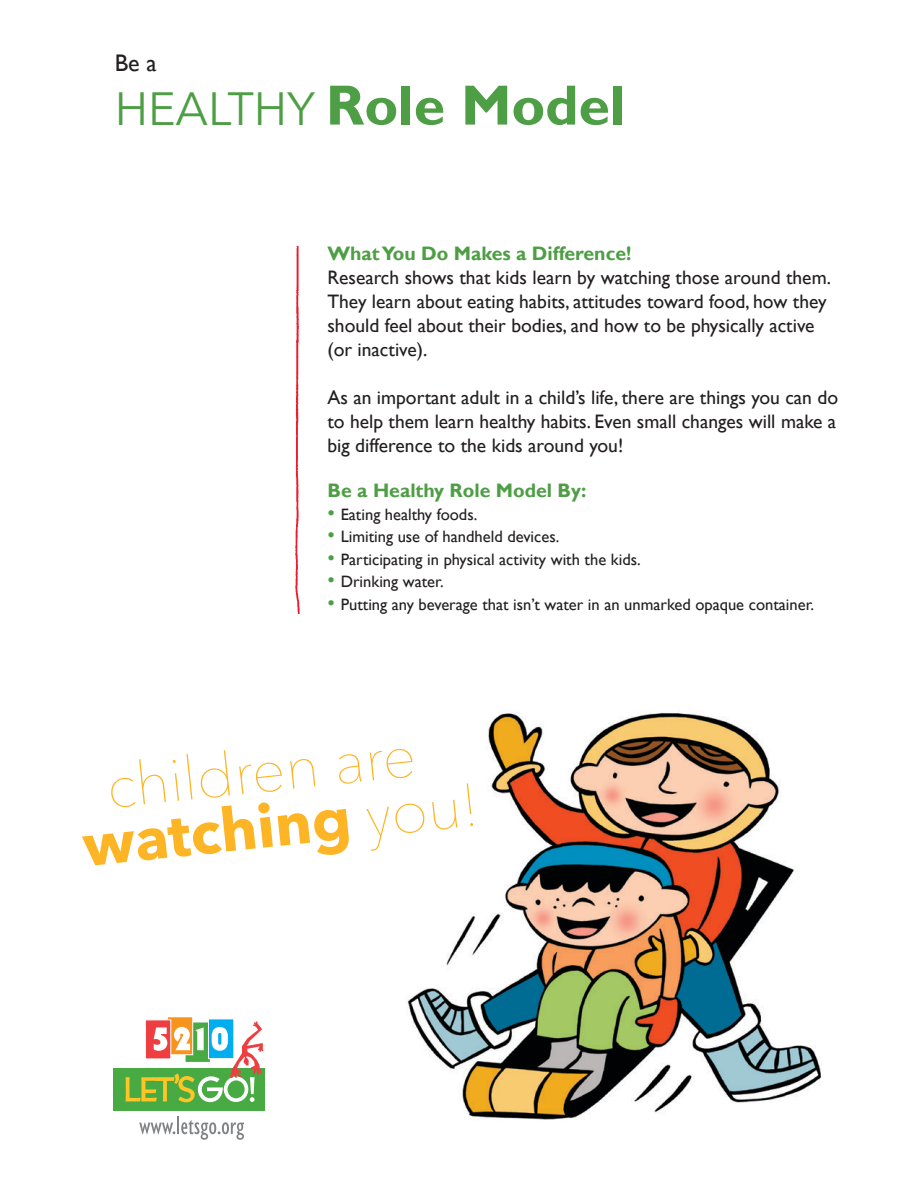
<style>
.page{position:relative;width:918px;height:1188px;background:#fff}
.page>*{position:absolute;margin:0;border:0;box-sizing:border-box;transform-origin:0 0}
.t1{font:200 60px/55.5px "Avenir Next";color:#fdb526;text-align:center}
.t2{font:700 57px "Gill Sans";color:#4e9e45}
.t3{font:24px "Gill Sans";color:#231f20}
.t4{font:19.5px/24px "Gill Sans";color:#231f20}
.t5{font:700 19.5px "Gill Sans";color:#4e9e45}
.t6{font:16.5px "Gill Sans";color:#231f20}
.s1{font-family:"Avenir Next";font-weight:400;font-size:46.5px}
.s2{font-size:21px;color:#4e9e45}
.s3{font-weight:700}
</style>
<div class="page">
<img style="left:407px;top:712px;width:415px;height:408px">
<img style="left:295px;top:246px;width:5px;height:367px">
<div style="left:114px;top:1068px;width:151px;height:43px;background:#48aa43"></div>
<svg style="left:139px;top:1117px;width:105px;height:23px"></svg>
<div style="left:208px;top:1018px;width:26px;height:41px;background:#00aeef;border:1px solid #fff"></div>
<div style="left:167px;top:1017px;width:26px;height:38px;background:#f7941d"></div>
<div style="left:167px;top:1016px;width:26px;height:39px;border:1px solid #fff"></div>
<div style="left:145px;top:1019px;width:26px;height:40px;background:#ef3e42;border:1px solid #fff"></div>
<svg style="left:126px;top:1022px;width:138px;height:80px"></svg>
<p class="t3" style="left:115px;top:49px;width:43px">Be a</p>
<h2 class="t2" style="left:115px;top:71px;width:512px"><span class="s1">Healthy</span> Role Model</h2>
<p class="t5" style="left:327px;top:242px;width:306px">What You Do Makes a Difference!</p>
<p class="t4" style="left:327px;top:266px;width:505px">Research shows that kids learn by watching those around them.<br>They learn about eating habits, attitudes toward food, how they should feel about their bodies, and how to be physically active (or inactive).</p>
<p class="t4" style="left:327px;top:386px;width:512px;text-align:justify">As an important adult in a child’s life, there are things you can do to help them learn healthy habits. Even small changes will make a big difference to the kids around you!</p>
<p class="t5" style="left:327px;top:479px;width:260px">Be a Healthy Role Model By:</p>
<p class="t6" style="left:327px;top:505px;width:151px"><span class="s2">•</span> Eating healthy foods.</p>
<p class="t6" style="left:327px;top:527px;width:233px"><span class="s2">•</span> Limiting use of handheld devices.</p>
<p class="t6" style="left:327px;top:550px;width:315px"><span class="s2">•</span> Participating in physical activity with the kids.</p>
<p class="t6" style="left:327px;top:572px;width:118px"><span class="s2">•</span> Drinking water.</p>
<p class="t6" style="left:327px;top:595px;width:488px"><span class="s2">•</span> Putting any beverage that isn’t water in an unmarked opaque container.</p>
<h1 class="t1" style="left:74px;top:759px;width:399px;rotate:-6deg">children are <span class="s3">watching</span> you!</h1>
</div>
